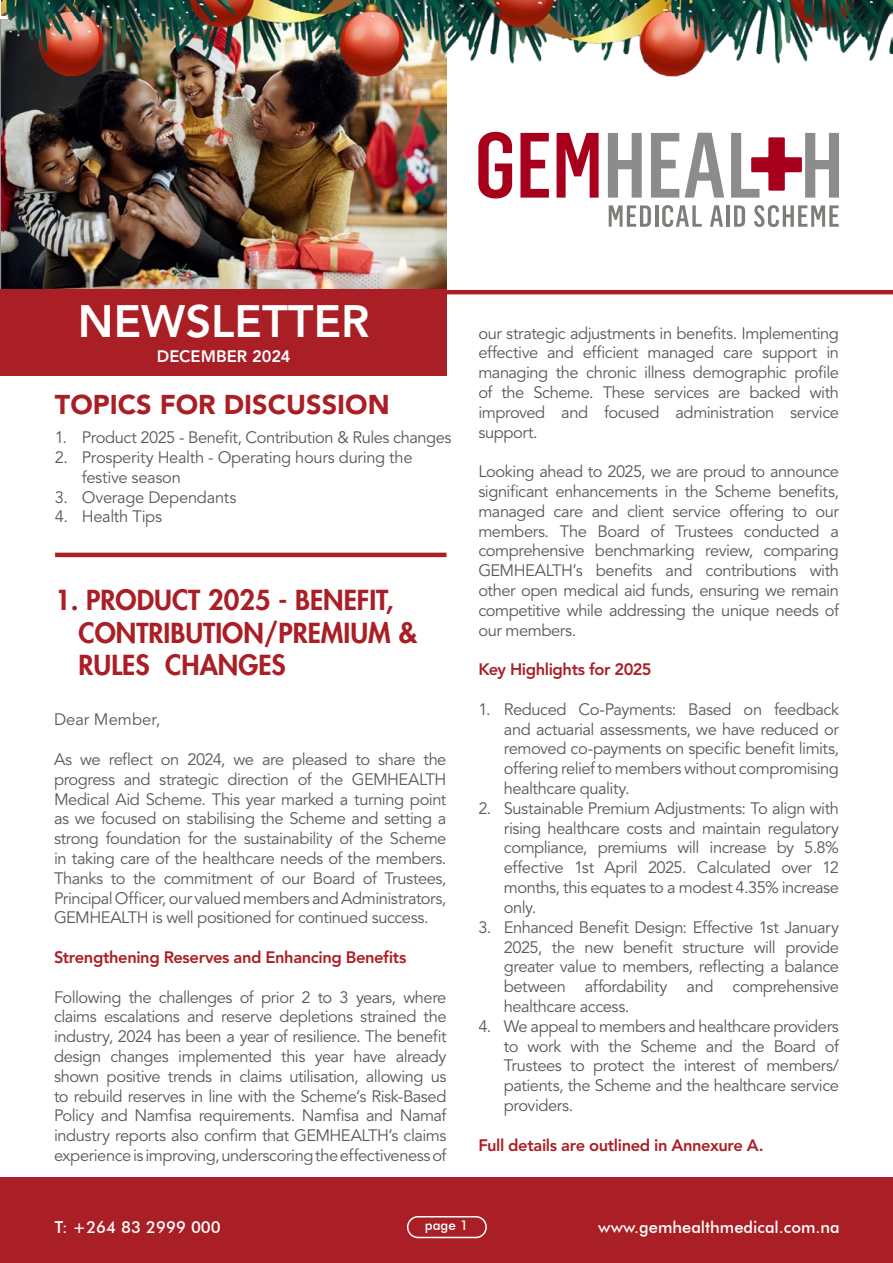
<style>
.page{position:relative;width:893px;height:1263px;background:#fff}
.page>*{position:absolute;margin:0;border:0;box-sizing:border-box;transform-origin:0 0}
.t1{font:800 45px "Avenir LT Std";color:#fff}
.t2{font:800 27px/32.4px "Futura LT";color:#aa1f25}
.t3{font:900 27px "Avenir LT Std";color:#aa1f25}
.t4{font:16.5px/19.8px "Avenir LT Std";letter-spacing:-.03em;color:#58595b;text-align:justify}
.t5{font:800 16.5px "Avenir LT Std";letter-spacing:-.025em;color:#aa1f25}
.t6{font:500 16.5px "Futura BT";color:#fff}
.t7{font:800 16.5px "Avenir LT Std";color:#fff}
.t8{font:16.5px "Avenir LT Std";color:#58595b}
.t9{font:500 13.5px "Futura BT";color:#fff}
</style>
<div class="page">
<div style="left:0;top:1177px;width:893px;height:86px;background:#aa1f25"></div>
<div style="left:407px;top:1216px;width:80px;height:22px;border:2px solid #fff;border-radius:10px"></div>
<img style="left:1px;top:100px;width:445px;height:189px">
<div style="left:0;top:289px;width:446px;height:87px;background:#aa1f25"></div>
<hr style="left:446px;top:290px;width:447px;height:4px;background:#aa1f25">
<hr style="left:55px;top:553px;width:391px;height:4px;background:#aa1f25">
<svg style="left:478px;top:132px;width:34px;height:66px"></svg>
<svg style="left:520px;top:133px;width:29px;height:65px"></svg>
<svg style="left:557px;top:133px;width:42px;height:65px"></svg>
<svg style="left:608px;top:133px;width:34px;height:65px"></svg>
<svg style="left:651px;top:133px;width:28px;height:65px"></svg>
<svg style="left:685px;top:133px;width:39px;height:65px"></svg>
<svg style="left:609px;top:205px;width:42px;height:22px"></svg>
<hr style="left:655px;top:205px;width:3px;height:22px;background:#7d7d7a">
<svg style="left:662px;top:205px;width:40px;height:22px"></svg>
<svg style="left:710px;top:205px;width:13px;height:22px"></svg>
<hr style="left:726px;top:205px;width:4px;height:22px;background:#7d7d7a">
<svg style="left:734px;top:205px;width:11px;height:22px"></svg>
<svg style="left:754px;top:205px;width:85px;height:22px"></svg>
<svg style="left:731px;top:133px;width:108px;height:65px"></svg>
<img style="left:1px;top:0;width:892px;height:100px">
<h1 class="t1" style="left:78px;top:294px;width:293px">NEWSLETTER</h1>
<p class="t7" style="left:157px;top:347px;width:135px">DECEMBER 2024</p>
<h2 class="t3" style="left:55px;top:388px;width:336px">TOPICS FOR DISCUSSION</h2>
<p class="t4" style="left:55px;top:428px;width:398px">1. Product 2025 - Benefit, Contribution &amp; Rules changes</p>
<p class="t4" style="left:82px;top:448px;width:332px;text-indent:-27px">2. Prosperity Health - Operating hours during the festive season</p>
<p class="t4" style="left:55px;top:487px;width:183px">3. Overage Dependants</p>
<p class="t4" style="left:55px;top:507px;width:109px">4. Health Tips</p>
<h2 class="t2" style="left:79px;top:583px;width:340px;text-indent:-23px">1. PRODUCT 2025 - BENEFIT,<br>CONTRIBUTION/PREMIUM &amp;<br>RULES CHANGES</h2>
<p class="t8" style="left:54px;top:710px;width:108px">Dear Member,</p>
<p class="t4" style="left:54px;top:750px;width:394px">As we reflect on 2024, we are pleased to share the progress and strategic direction of the GEMHEALTH Medical Aid Scheme. This year marked a turning point as we focused on stabilising the Scheme and setting a strong foundation for the sustainability of the Scheme in taking care of the healthcare needs of the members.<br>Thanks to the commitment of our Board of Trustees, Principal Officer, our valued members and Administrators, GEMHEALTH is well positioned for continued success.</p>
<p class="t5" style="left:54px;top:947px;width:354px">Strengthening Reserves and Enhancing Benefits</p>
<p class="t4" style="left:54px;top:987px;width:394px">Following the challenges of prior 2 to 3 years, where claims escalations and reserve depletions strained the industry, 2024 has been a year of resilience. The benefit design changes implemented this year have already shown positive trends in claims utilisation, allowing us to rebuild reserves in line with the Scheme’s Risk-Based Policy and Namfisa requirements. Namfisa and Namaf industry reports also confirm that GEMHEALTH’s claims experience is improving, underscoring the effectiveness of</p>
<p class="t4" style="left:478px;top:323px;width:362px">our strategic adjustments in benefits. Implementing effective and efficient managed care support in managing the chronic illness demographic profile of the Scheme. These services are backed with improved and focused administration service support.</p>
<p class="t4" style="left:478px;top:462px;width:362px">Looking ahead to 2025, we are proud to announce significant enhancements in the Scheme benefits, managed care and client service offering to our members. The Board of Trustees conducted a comprehensive benchmarking review, comparing GEMHEALTH’s benefits and contributions with other open medical aid funds, ensuring we remain competitive while addressing the unique needs of our members.</p>
<p class="t5" style="left:478px;top:660px;width:175px">Key Highlights for 2025</p>
<p class="t4" style="left:504px;top:700px;width:337px;text-indent:-26px">1. Reduced Co-Payments: Based on feedback and actuarial assessments, we have reduced or removed co-payments on specific benefit limits, offering relief to members without compromising healthcare quality.</p>
<p class="t4" style="left:504px;top:799px;width:337px;text-indent:-26px">2. Sustainable Premium Adjustments: To align with rising healthcare costs and maintain regulatory compliance, premiums will increase by 5.8% effective 1st April 2025. Calculated over 12 months, this equates to a modest 4.35% increase only.</p>
<p class="t4" style="left:504px;top:917px;width:337px;text-indent:-26px">3. Enhanced Benefit Design: Effective 1st January 2025, the new benefit structure will provide greater value to members, reflecting a balance between affordability and comprehensive healthcare access.</p>
<p class="t4" style="left:504px;top:1016px;width:337px;text-indent:-26px">4. We appeal to members and healthcare providers to work with the Scheme and the Board of Trustees to protect the interest of members/ patients, the Scheme and the healthcare service providers.</p>
<p class="t5" style="left:478px;top:1135px;width:287px">Full details are outlined in Annexure A.</p>
<p class="t6" style="left:55px;top:1217px;width:168px">T: +264 83 2999 000</p>
<p class="t9" style="left:425px;top:1217px;width:45px">page 1</p>
<p class="t6" style="left:598px;top:1217px;width:243px">www.gemhealthmedical.com.na</p>
</div>
